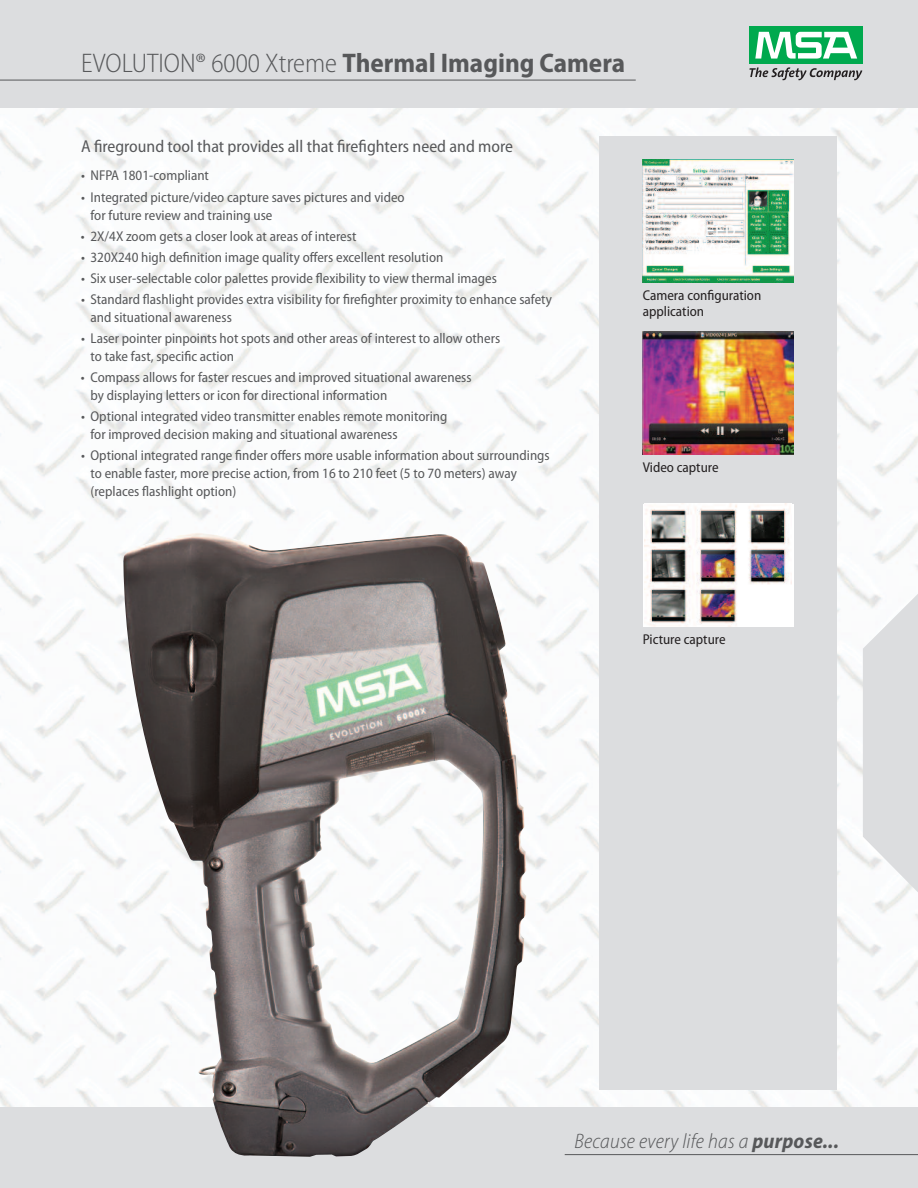
<style>
.page{position:relative;width:918px;height:1188px;background:#fff}
.page>*{position:absolute;margin:0;border:0;box-sizing:border-box;transform-origin:0 0}
.t1{font:300 semi-condensed 27px "Myriad Pro";color:#57585a}
.t2{font:italic 300 semi-condensed 21px "Myriad Pro";letter-spacing:.01em;color:#57585a}
.t3{font:semi-condensed 17.25px "Myriad Pro";color:#57585a}
.t4{font:15px/18px "Helvetica";color:#fff}
.t5{font:semi-condensed 14.25px/18px "Myriad Pro";color:#57585a}
.t6{font:semi-condensed 14.25px/15.8px "Myriad Pro";color:#231f20}
.s1{font-weight:700}
</style>
<div class="page">
<img style="left:0;top:108px;width:918px;height:999px">
<div style="left:0;top:1107px;width:918px;height:81px;background:#dcdddf"></div>
<div style="left:0;top:0;width:918px;height:108px;background:#dcdddf"></div>
<div style="left:750px;top:26px;width:113px;height:38px;background:#00a94e"></div>
<svg style="left:755px;top:32px;width:102px;height:27px"></svg>
<svg style="left:749px;top:67px;width:113px;height:13px"></svg>
<svg style="left:863px;top:552px;width:55px;height:381px"></svg>
<hr style="left:0;top:80px;width:636px;height:1px;background:#57585a">
<div style="left:599px;top:136px;width:238px;height:954px;background:#dcdddf"></div>
<img style="left:643px;top:160px;width:150px;height:122px">
<img style="left:643px;top:332px;width:150px;height:122px">
<div style="left:643px;top:504px;width:150px;height:122px;background:#fff"></div>
<img style="left:644px;top:504px;width:147px;height:122px">
<hr style="left:565px;top:1154px;width:353px;height:1px;background:#57585a">
<img style="left:123px;top:532px;width:403px;height:625px">
<h1 class="t1" style="left:81px;top:53px;width:546px">EVOLUTION® 6000 Xtreme <span class="s1">Thermal Imaging Camera</span></h1>
<p class="t3" style="left:81px;top:140px;width:434px">A fireground tool that provides all that firefighters need and more</p>
<p class="t5" style="left:81px;top:168px;width:130px">• NFPA 1801-compliant</p>
<p class="t5" style="left:91px;top:189px;width:316px;text-indent:-10px">• Integrated picture/video capture saves pictures and video for future review and training use</p>
<p class="t5" style="left:81px;top:228px;width:277px">• 2X/4X zoom gets a closer look at areas of interest</p>
<p class="t5" style="left:81px;top:249px;width:364px">• 320X240 high definition image quality offers excellent resolution</p>
<p class="t5" style="left:81px;top:270px;width:417px">• Six user-selectable color palettes provide flexibility to view thermal images</p>
<p class="t5" style="left:91px;top:291px;width:463px;text-indent:-10px">• Standard flashlight provides extra visibility for firefighter proximity to enhance safety and situational awareness</p>
<p class="t5" style="left:91px;top:330px;width:411px;text-indent:-10px">• Laser pointer pinpoints hot spots and other areas of interest to allow others to take fast, specific action</p>
<p class="t5" style="left:91px;top:369px;width:383px;text-indent:-10px">• Compass allows for faster rescues and improved situational awareness by displaying letters or icon for directional information</p>
<p class="t5" style="left:91px;top:408px;width:358px;text-indent:-10px">• Optional integrated video transmitter enables remote monitoring for improved decision making and situational awareness</p>
<p class="t5" style="left:91px;top:447px;width:461px;text-indent:-10px">• Optional integrated range finder offers more usable information about surroundings to enable faster, more precise action, from 16 to 210 feet (5 to 70 meters) away (replaces flashlight option)</p>
<p class="t4" style="left:691px;top:222px;width:50px">NEED<br>IMAGE</p>
<p class="t6" style="left:643px;top:289px;width:120px">Camera configuration application</p>
<p class="t6" style="left:643px;top:461px;width:77px">Video capture</p>
<p class="t6" style="left:643px;top:633px;width:84px">Picture capture</p>
<h2 class="t2" style="left:575px;top:1133px;width:266px">Because every life has a <span class="s1">purpose...</span></h2>
</div>
